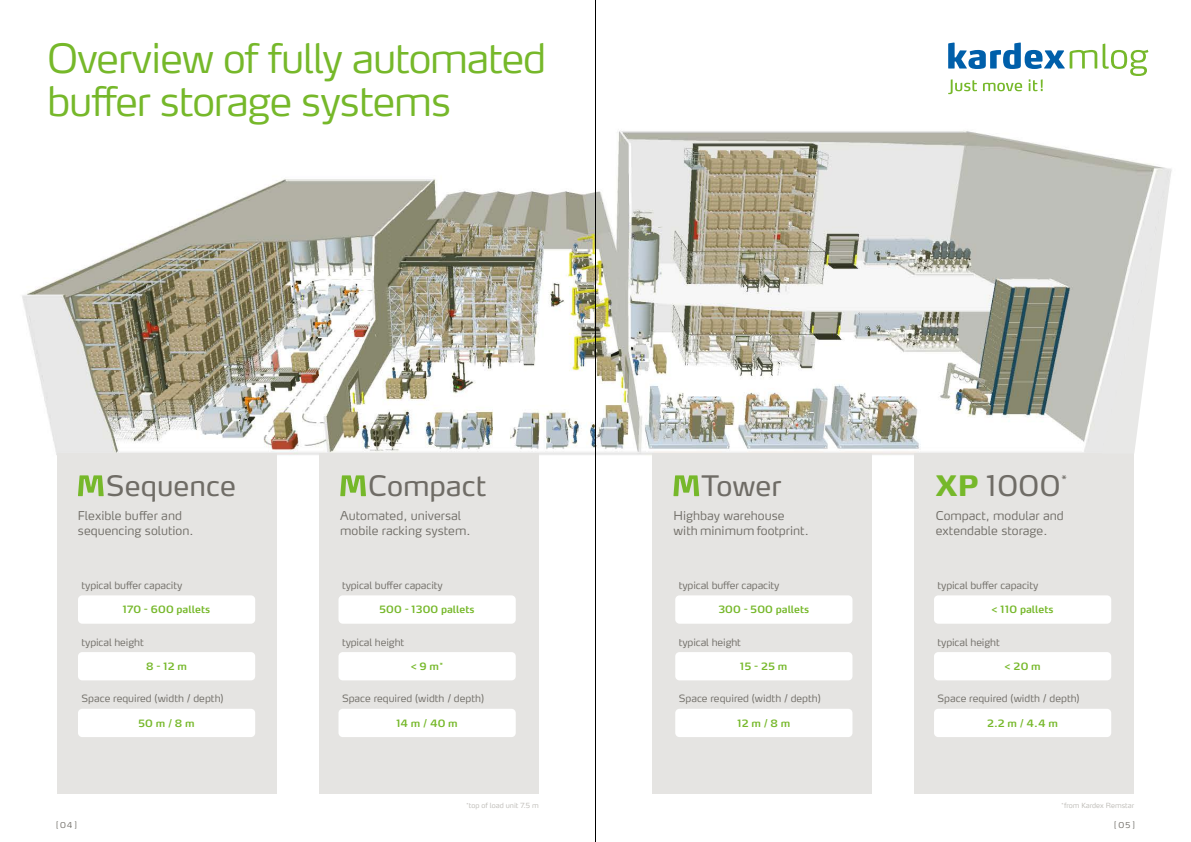
<style>
.page{position:relative;width:1191px;height:842px;background:#fff}
.page>*{position:absolute;margin:0;border:0;box-sizing:border-box;transform-origin:0 0}
.t1{font:300 40px/43px "Max OT";letter-spacing:-.03em;color:#76b82a}
.t2{font:28px "Max OT";color:#6f6c66}
.t3{font:300 12px/15px "Max OT";color:#6f6c66}
.t4{font:10.4px "Max OT";color:#6f6c66}
.t5{font:300 10px "Max OT";letter-spacing:-.01em;color:#6f6c66}
.t6{font:600 10px "Max OT";color:#76b82a}
.t7{font:300 8px "Max OT";color:#6f6c66}
.t8{font:300 7px "Max OT";color:#bcbab5}
.s1{font-weight:800;color:#76b82a}
</style>
<div class="page">
<svg style="left:948px;top:43px;width:200px;height:51px"></svg>
<img style="left:22px;top:131px;width:1150px;height:339px">
<div style="left:57px;top:454px;width:219px;height:340px;background:#e5e4e2"></div>
<div style="left:319px;top:454px;width:220px;height:340px;background:#e5e4e2"></div>
<div style="left:652px;top:454px;width:220px;height:340px;background:#e5e4e2"></div>
<div style="left:914px;top:454px;width:220px;height:340px;background:#e5e4e2"></div>
<svg style="left:78px;top:475px;width:26px;height:21px"></svg>
<svg style="left:340px;top:475px;width:26px;height:21px"></svg>
<svg style="left:673px;top:475px;width:26px;height:21px"></svg>
<div style="left:78px;top:595px;width:177px;height:29px;background:#fff;border-radius:4px"></div>
<div style="left:338px;top:595px;width:178px;height:29px;background:#fff;border-radius:4px"></div>
<div style="left:675px;top:595px;width:177px;height:29px;background:#fff;border-radius:4px"></div>
<div style="left:934px;top:595px;width:177px;height:29px;background:#fff;border-radius:4px"></div>
<div style="left:78px;top:652px;width:177px;height:28px;background:#fff;border-radius:4px"></div>
<div style="left:338px;top:652px;width:178px;height:28px;background:#fff;border-radius:4px"></div>
<div style="left:675px;top:652px;width:177px;height:28px;background:#fff;border-radius:4px"></div>
<div style="left:934px;top:652px;width:177px;height:28px;background:#fff;border-radius:4px"></div>
<div style="left:78px;top:709px;width:177px;height:28px;background:#fff;border-radius:4px"></div>
<div style="left:338px;top:709px;width:178px;height:28px;background:#fff;border-radius:4px"></div>
<div style="left:675px;top:709px;width:177px;height:28px;background:#fff;border-radius:4px"></div>
<div style="left:934px;top:709px;width:177px;height:28px;background:#fff;border-radius:4px"></div>
<svg style="left:1101px;top:170px;width:70px;height:284px"></svg>
<hr style="left:595px;top:0;width:1px;height:842px;background:#000">
<h1 class="t1" style="left:47px;top:36px;width:501px">Overview of fully automated buffer storage systems</h1>
<h2 class="t2" style="left:106px;top:468px;width:132px">Sequence</h2>
<p class="t3" style="left:78px;top:507px;width:117px">Flexible buffer and sequencing solution.</p>
<h2 class="t2" style="left:368px;top:468px;width:120px">Compact</h2>
<p class="t3" style="left:340px;top:507px;width:132px">Automated, universal mobile racking system.</p>
<h2 class="t2" style="left:701px;top:468px;width:81px">Tower</h2>
<p class="t3" style="left:673px;top:507px;width:137px">Highbay warehouse with minimum footprint.</p>
<h2 class="t2" style="left:935px;top:468px;width:126px"><span class="s1">XP</span> 1000</h2>
<p class="t4" style="left:1060px;top:473px;width:9px">*</p>
<p class="t3" style="left:935px;top:507px;width:130px">Compact, modular and extendable storage.</p>
<p class="t5" style="left:81px;top:579px;width:102px">typical buffer capacity</p>
<p class="t5" style="left:342px;top:579px;width:102px">typical buffer capacity</p>
<p class="t5" style="left:679px;top:579px;width:102px">typical buffer capacity</p>
<p class="t5" style="left:937px;top:579px;width:102px">typical buffer capacity</p>
<p class="t6" style="left:123px;top:603px;width:89px">170 - 600 pallets</p>
<p class="t6" style="left:379px;top:603px;width:97px">500 - 1300 pallets</p>
<p class="t6" style="left:718px;top:603px;width:93px">300 - 500 pallets</p>
<p class="t6" style="left:991px;top:603px;width:64px">&lt; 110 pallets</p>
<p class="t5" style="left:81px;top:635px;width:64px">typical height</p>
<p class="t5" style="left:342px;top:635px;width:64px">typical height</p>
<p class="t5" style="left:679px;top:635px;width:64px">typical height</p>
<p class="t5" style="left:937px;top:635px;width:64px">typical height</p>
<p class="t6" style="left:146px;top:660px;width:42px">8 - 12 m</p>
<p class="t6" style="left:411px;top:660px;width:34px">&lt; 9 m<sup>*</sup></p>
<p class="t6" style="left:740px;top:660px;width:49px">15 - 25 m</p>
<p class="t6" style="left:1004px;top:660px;width:38px">&lt; 20 m</p>
<p class="t5" style="left:81px;top:692px;width:144px">Space required (width / depth)</p>
<p class="t5" style="left:342px;top:692px;width:144px">Space required (width / depth)</p>
<p class="t5" style="left:679px;top:692px;width:144px">Space required (width / depth)</p>
<p class="t5" style="left:937px;top:692px;width:144px">Space required (width / depth)</p>
<p class="t6" style="left:139px;top:717px;width:58px">50 m / 8 m</p>
<p class="t6" style="left:396px;top:717px;width:63px">14 m / 40 m</p>
<p class="t6" style="left:737px;top:717px;width:54px">12 m / 8 m</p>
<p class="t6" style="left:987px;top:717px;width:72px">2.2 m / 4.4 m</p>
<p class="t8" style="left:466px;top:801px;width:74px"><sup>*</sup>top of load unit 7.5 m</p>
<p class="t8" style="left:1061px;top:801px;width:75px"><sup>*</sup>from Kardex Remstar</p>
<p class="t7" style="left:56px;top:820px;width:22px">[04]</p>
<p class="t7" style="left:1114px;top:820px;width:22px">[05]</p>
</div>
